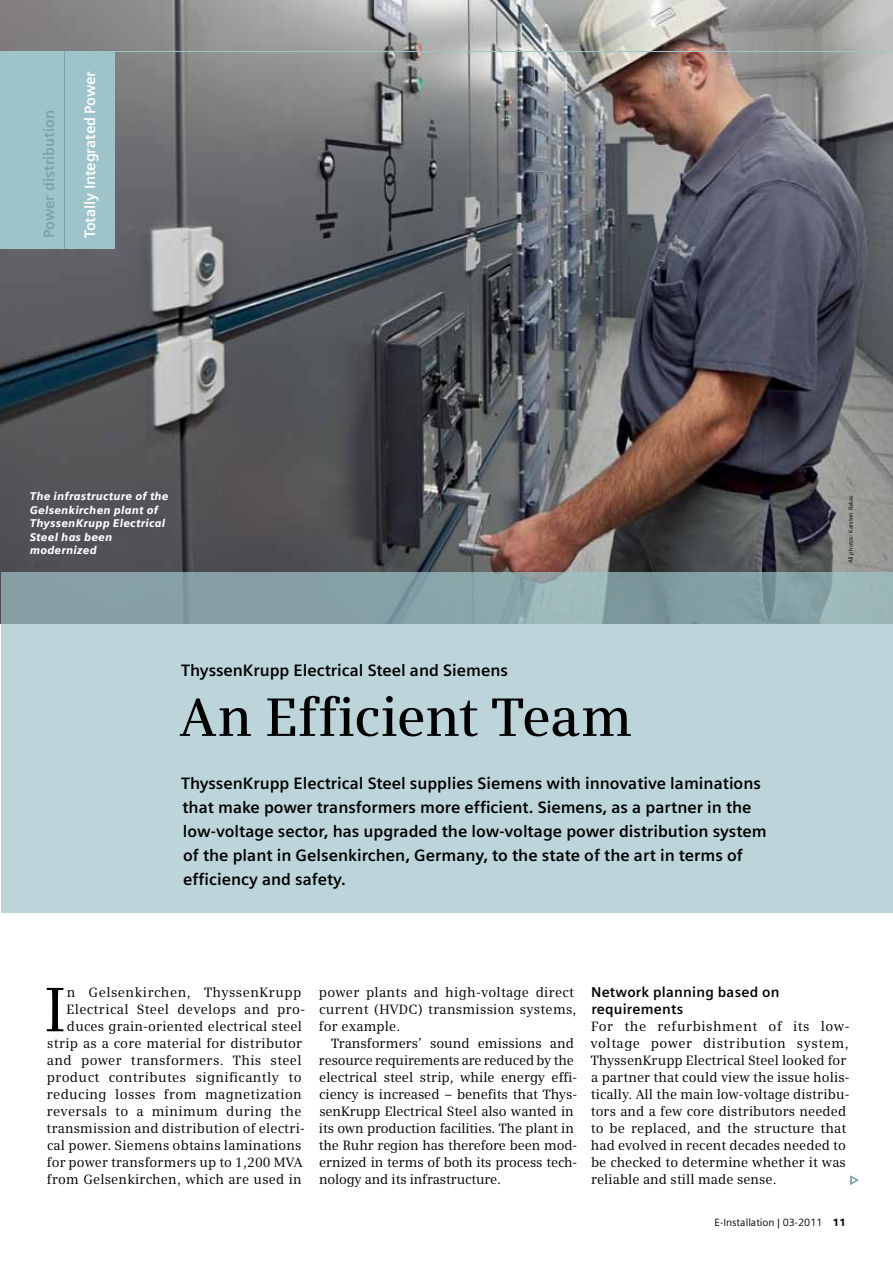
<style>
.page{position:relative;width:893px;height:1263px;background:#fff}
.page>*{position:absolute;margin:0;border:0;box-sizing:border-box;transform-origin:0 0}
.t1{font:62.7px "Siemens Serif";color:#000}
.t2{font:600 54px "Siemens Serif";color:#000}
.t3{font:700 16.5px/24px "Siemens Sans";color:#000}
.t4{font:700 15px "Siemens Sans";letter-spacing:-.01em;color:#fff}
.t5{font:700 15px "Siemens Sans";color:#77a3a8}
.t6{font:700 14.25px/17px "Siemens Sans";letter-spacing:.015em;color:#000}
.t7{font:13.5px/17px "Siemens Serif";letter-spacing:.01em;color:#000}
.t8{font:13.5px/17px "Siemens Serif";letter-spacing:-.01em;color:#000}
.t9{font:italic 900 11.25px/13.5px "Siemens Sans";letter-spacing:.015em;color:#fff}
.t10{font:10.5px "Siemens Sans";color:#000}
.t11{font:6px "Siemens Sans";letter-spacing:.015em;color:#000}
.s1{font-weight:900}
</style>
<div class="page">
<img style="left:1px;top:0;width:892px;height:572px">
<svg style="left:1px;top:572px;width:892px;height:340px;background:#b3cdd2"></svg>
<hr style="left:0;top:51px;width:893px;height:1px;background:#9ec4ca">
<div style="left:0;top:51px;width:115px;height:198px;background:#9ec4ca"></div>
<hr style="left:64px;top:51px;width:1px;height:198px;background:#77a3a8">
<svg style="left:850px;top:1176px;width:8px;height:8px"></svg>
<p class="t5" style="left:40px;top:238px;width:130px;rotate:-90deg">Power distribution</p>
<p class="t4" style="left:81px;top:238px;width:169px;rotate:-90deg">Totally Integrated Power</p>
<p class="t9" style="left:30px;top:489px;width:140px">The infrastructure of the<br>Gelsenkirchen plant of<br>ThyssenKrupp Electrical<br>Steel has been modernized</p>
<p class="t3" style="left:181px;top:658px;width:328px">ThyssenKrupp Electrical Steel and Siemens</p>
<h2 class="t2" style="left:180px;top:685px;width:454px">An Efficient Team</h2>
<p class="t3" style="left:181px;top:771px;width:587px">ThyssenKrupp Electrical Steel supplies Siemens with innovative laminations that make power transformers more efficient. Siemens, as a partner in the low-voltage sector, has upgraded the low-voltage power distribution system of the plant in Gelsenkirchen, Germany, to the state of the art in terms of efficiency and safety.</p>
<p class="t11" style="left:847px;top:563px;width:69px;rotate:-90deg">All photos: Karsten Rakas</p>
<p class="t7" style="left:47px;top:984px;width:260px;text-align:right">n Gelsenkirchen, ThyssenKrupp Electrical Steel develops and pro&shy;duces grain-oriented electrical steel strip as a core material for distributor and power transformers. This steel product contributes significantly to reducing losses from magnetization reversals to a minimum during the transmission and distribution of electri&shy;cal power. Siemens obtains laminations for power transformers up to 1,200 MVA from Gelsenkirchen, which are used in</p>
<h1 class="t1" style="left:45px;top:973px;width:23px">I</h1>
<p class="t7" style="left:319px;top:984px;width:259px">power plants and high-voltage direct current (HVDC) transmission systems, for example.</p>
<p class="t8" style="left:319px;top:1035px;width:260px;text-indent:13px">Transformers’ sound emissions and resource requirements are reduced by the electrical steel strip, while energy effi&shy;ciency is increased – benefits that Thys&shy;senKrupp Electrical Steel also wanted in its own production facilities. The plant in the Ruhr region has therefore been mod&shy;ernized in terms of both its process tech&shy;nology and its infrastructure.</p>
<p class="t6" style="left:591px;top:984px;width:190px">Network planning based on requirements</p>
<p class="t7" style="left:590px;top:1018px;width:260px">For the refurbishment of its low&shy;voltage power distribution system, ThyssenKrupp Electrical Steel looked for a partner that could view the issue holis&shy;tically. All the main low-voltage distribu&shy;tors and a few core distributors needed to be replaced, and the structure that had evolved in recent decades needed to be checked to determine whether it was reliable and still made sense.</p>
<p class="t10" style="left:714px;top:1217px;width:133px">E-Installation | 03-2011 <span class="s1">11</span></p>
</div>
